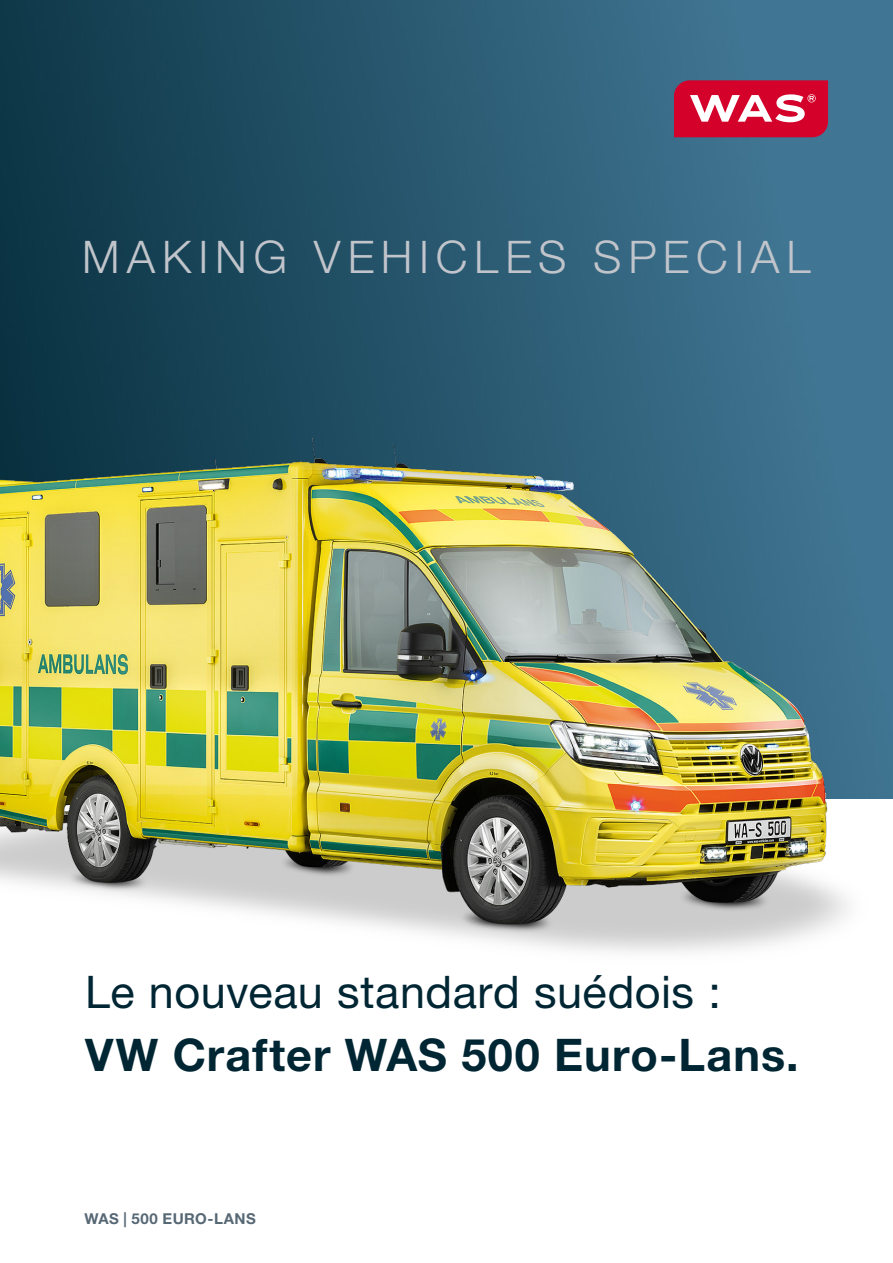
<style>
.page{position:relative;width:893px;height:1263px;background:#fff}
.page>*{position:absolute;margin:0;border:0;box-sizing:border-box;transform-origin:0 0}
.t1{font:45px "Helvetica Neue LT Pro";letter-spacing:.01em;color:#002633}
.t2{font:700 45px "Helvetica Neue LT Pro";letter-spacing:.025em;color:#002633}
.t3{font:300 45px "Helvetica Neue LT Pro";letter-spacing:.15em;color:#c1c5cb}
.t4{font:700 15px "Helvetica Neue LT Pro";letter-spacing:.03em;color:#576875}
</style>
<div class="page">
<img style="left:0;top:0;width:893px;height:336px">
<svg style="left:674px;top:80px;width:154px;height:57px"></svg>
<img style="left:0;top:336px;width:893px;height:616px">
<p class="t3" style="left:82px;top:229px;width:730px">MAKING VEHICLES SPECIAL</p>
<p class="t1" style="left:85px;top:964px;width:637px">Le nouveau standard suédois :</p>
<p class="t2" style="left:85px;top:1027px;width:715px">VW Crafter WAS 500 Euro-Lans.</p>
<p class="t4" style="left:85px;top:1209px;width:173px">WAS | 500 EURO-LANS</p>
</div>
